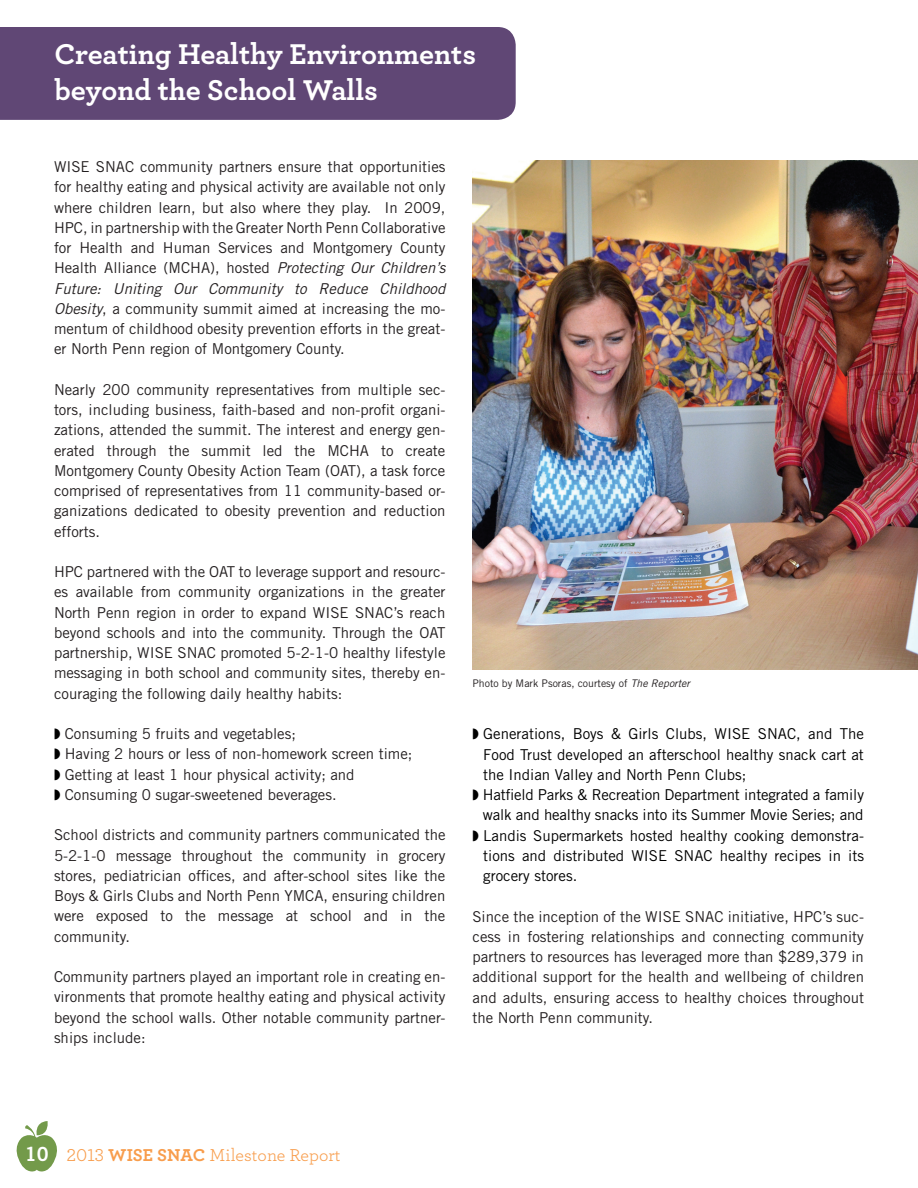
<style>
.page{position:relative;width:918px;height:1188px;background:#fff}
.page>*{position:absolute;margin:0;border:0;box-sizing:border-box;transform-origin:0 0}
.t1{font:700 30px/36px "Archer";color:#fff}
.t2{font:18px "Archer";color:#f89d4c}
.Paragraph_Text{font:15px/20.2px "Trade Gothic";color:#231f20;text-align:justify}
.Paragraph_Text-2{font:15px/20.2px "Trade Gothic";letter-spacing:-.005em;color:#000;text-align:justify}
.t3{font:10.5px "Trade Gothic";color:#231f20}
.s1{font-style:italic}
.s2{font-family:"Trade Gothic Bold Two";font-size:19.5px;color:#fff}
.s3{font-weight:700}
</style>
<div class="page">
<svg style="left:16px;top:1121px;width:41px;height:51px"></svg>
<img style="left:472px;top:160px;width:446px;height:510px">
<div style="left:0;top:27px;width:516px;height:93px;background:#604775"></div>
<p class="t1" style="left:54px;top:34px;width:423px">Creating Healthy Environments beyond the School Walls</p>
<p class="Paragraph_Text" style="left:54px;top:156px;width:393px">WISE SNAC community partners ensure that opportunities for healthy eating and physical activity are available not only where children learn, but also where they play. In 2009, HPC, in partnership with the Greater North Penn Collaborative for Health and Human Services and Montgomery County Health Alliance (MCHA), hosted <span class="s1">Protecting Our Children’s Future: Uniting Our Community to Reduce Childhood Obesity</span>, a community summit aimed at increasing the mo&shy;mentum of childhood obesity prevention efforts in the great&shy;er North Penn region of Montgomery County.</p>
<p class="Paragraph_Text" style="left:54px;top:379px;width:393px">Nearly 200 community representatives from multiple sec&shy;tors, including business, faith-based and non-profit organi&shy;zations, attended the summit. The interest and energy gen&shy;erated through the summit led the MCHA to create Montgomery County Obesity Action Team (OAT), a task force comprised of representatives from 11 community-based or&shy;ganizations dedicated to obesity prevention and reduction efforts.</p>
<p class="Paragraph_Text" style="left:54px;top:561px;width:393px">HPC partnered with the OAT to leverage support and resourc&shy;es available from community organizations in the greater North Penn region in order to expand WISE SNAC’s reach beyond schools and into the community. Through the OAT partnership, WISE SNAC promoted 5-2-1-0 healthy lifestyle messaging in both school and community sites, thereby en&shy;couraging the following daily healthy habits:</p>
<p class="Paragraph_Text" style="left:65px;top:723px;width:233px">Consuming 5 fruits and vegetables;</p>
<p class="Paragraph_Text" style="left:65px;top:744px;width:349px">Having 2 hours or less of non-homework screen time;</p>
<p class="Paragraph_Text" style="left:65px;top:764px;width:291px">Getting at least 1 hour physical activity; and</p>
<p class="Paragraph_Text" style="left:65px;top:784px;width:273px">Consuming 0 sugar-sweetened beverages.</p>
<p class="Paragraph_Text" style="left:54px;top:825px;width:393px">School districts and community partners communicated the 5-2-1-0 message throughout the community in grocery stores, pediatrician offices, and after-school sites like the Boys &amp; Girls Clubs and North Penn YMCA, ensuring children were exposed to the message at school and in the community.</p>
<p class="Paragraph_Text" style="left:54px;top:966px;width:393px">Community partners played an important role in creating en&shy;vironments that promote healthy eating and physical activity beyond the school walls. Other notable community partner&shy;ships include:</p>
<p class="t3" style="left:472px;top:677px;width:219px">Photo by Mark Psoras, courtesy of <span class="s1">The Reporter</span></p>
<p class="Paragraph_Text-2" style="left:483px;top:724px;width:382px">Generations, Boys &amp; Girls Clubs, WISE SNAC, and The Food Trust developed an afterschool healthy snack cart at the Indian Valley and North Penn Clubs;</p>
<p class="Paragraph_Text-2" style="left:483px;top:784px;width:383px">Hatfield Parks &amp; Recreation Department integrated a family walk and healthy snacks into its Summer Movie Series; and</p>
<p class="Paragraph_Text-2" style="left:483px;top:825px;width:382px">Landis Supermarkets hosted healthy cooking demonstra&shy;tions and distributed WISE SNAC healthy recipes in its grocery stores.</p>
<p class="Paragraph_Text" style="left:472px;top:906px;width:393px">Since the inception of the WISE SNAC initiative, HPC’s suc&shy;cess in fostering relationships and connecting community partners to resources has leveraged more than $289,379 in additional support for the health and wellbeing of children and adults, ensuring access to healthy choices throughout the North Penn community.</p>
<p class="t2" style="left:25px;top:1143px;width:317px"><span class="s2">10</span> 2013 <span class="s3">WISE SNAC</span> Milestone Report</p>
</div>
